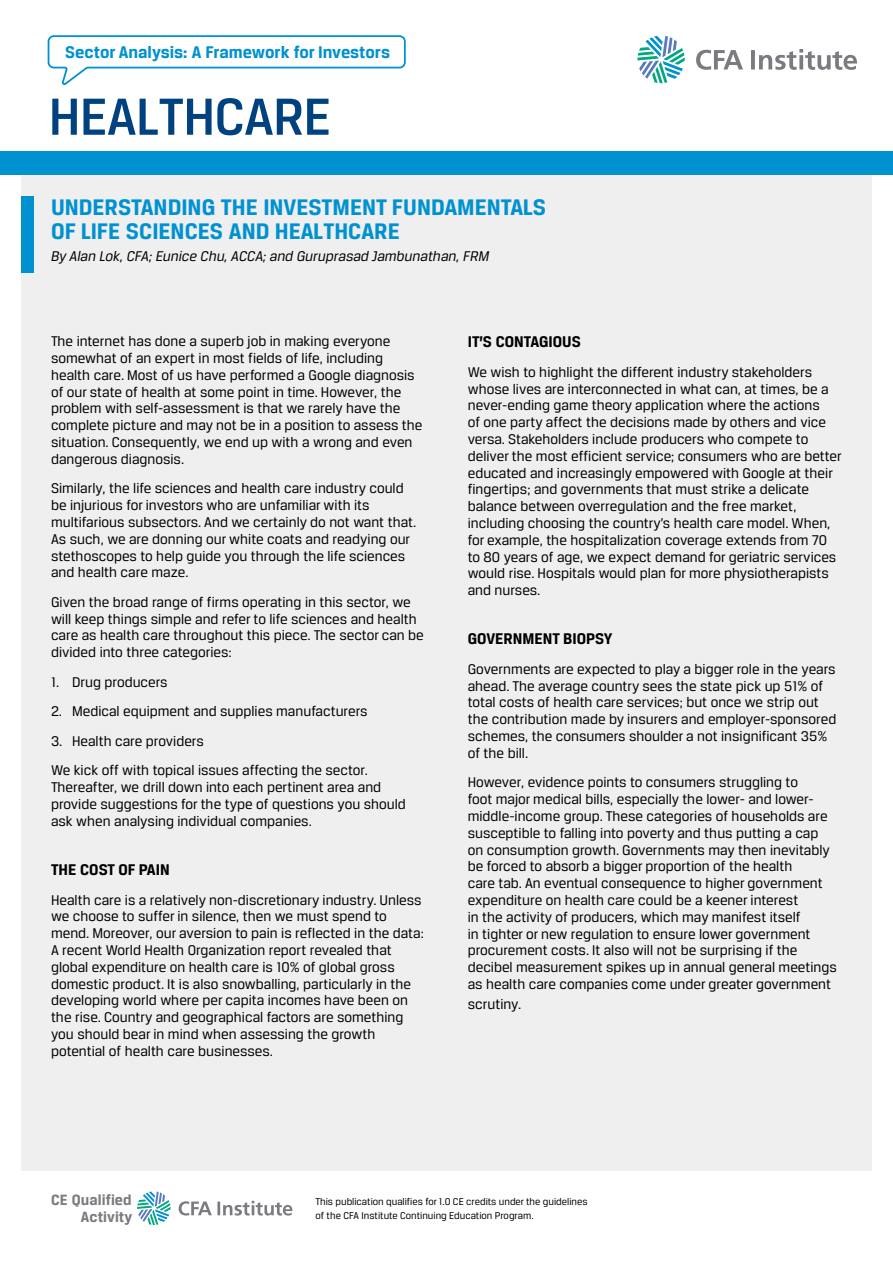
<style>
.page{position:relative;width:893px;height:1263px;background:#fff}
.page>*{position:absolute;margin:0;border:0;box-sizing:border-box;transform-origin:0 0}
.t1{font:500 55.5px "CFA Breuer Text";letter-spacing:-.01em;color:#004180}
.t2{font:700 24px/24px "CFA Breuer Text";color:#0091d1}
.t3{font:700 18px "CFA Breuer Text";color:#0091d1}
.t4{font:700 16.5px "CFA Breuer Text";color:#000}
.t5{font:700 15.75px/17px "CFA Breuer Text";letter-spacing:.005em;color:#7b7a80;text-align:right}
.t6{font:15px/16.8px "CFA Breuer Text";color:#000}
.t7{font:italic 15px "CFA Breuer Text";color:#000}
.t8{font:10.5px/13.5px "CFA Breuer Text";color:#000}
</style>
<div class="page">
<svg style="left:47px;top:35px;width:359px;height:50px"></svg>
<svg style="left:637px;top:36px;width:48px;height:47px"></svg>
<svg style="left:696px;top:50px;width:47px;height:20px"></svg>
<hr style="left:751px;top:50px;width:4px;height:19px;background:#7b7a80">
<svg style="left:759px;top:49px;width:98px;height:21px"></svg>
<div style="left:21px;top:171px;width:851px;height:999px;background:#efeff0"></div>
<div style="left:21px;top:196px;width:13px;height:77px;background:#0091d1"></div>
<div style="left:0;top:151px;width:893px;height:23px;background:#0091d1"></div>
<svg style="left:137px;top:1191px;width:34px;height:34px"></svg>
<svg style="left:179px;top:1201px;width:33px;height:14px"></svg>
<hr style="left:217px;top:1201px;width:3px;height:14px;background:#7b7a80">
<svg style="left:223px;top:1201px;width:69px;height:14px"></svg>
<p class="t3" style="left:65px;top:42px;width:326px">Sector Analysis: A Framework for Investors</p>
<h1 class="t1" style="left:49px;top:86px;width:284px">HEALTHCARE</h1>
<h2 class="t2" style="left:51px;top:195px;width:497px">UNDERSTANDING THE INVESTMENT FUNDAMENTALS<br>OF LIFE SCIENCES AND HEALTHCARE</h2>
<p class="t7" style="left:51px;top:247px;width:440px">By Alan Lok, CFA; Eunice Chu, ACCA; and Guruprasad Jambunathan, FRM</p>
<p class="t6" style="left:51px;top:333px;width:373px">The internet has done a superb job in making everyone somewhat of an expert in most fields of life, including health care. Most of us have performed a Google diagnosis of our state of health at some point in time. However, the problem with self-assessment is that we rarely have the complete picture and may not be in a position to assess the situation. Consequently, we end up with a wrong and even dangerous diagnosis.</p>
<p class="t6" style="left:51px;top:480px;width:367px">Similarly, the life sciences and health care industry could be injurious for investors who are unfamiliar with its multifarious subsectors. And we certainly do not want that.<br>As such, we are donning our white coats and readying our stethoscopes to help guide you through the life sciences and health care maze.</p>
<p class="t6" style="left:51px;top:593px;width:374px">Given the broad range of firms operating in this sector, we will keep things simple and refer to life sciences and health care as health care throughout this piece. The sector can be divided into three categories:</p>
<p class="t6" style="left:51px;top:673px;width:118px">1. Drug producers</p>
<p class="t6" style="left:51px;top:703px;width:318px">2. Medical equipment and supplies manufacturers</p>
<p class="t6" style="left:51px;top:726px;width:318px;line-height:29.5px">3. Health care providers<br>We kick off with topical issues affecting the sector.</p>
<p class="t6" style="left:51px;top:779px;width:356px">Thereafter, we drill down into each pertinent area and provide suggestions for the type of questions you should ask when analysing individual companies.</p>
<p class="t4" style="left:51px;top:860px;width:120px">THE COST OF PAIN</p>
<p class="t6" style="left:51px;top:891px;width:374px">Health care is a relatively non-discretionary industry. Unless we choose to suffer in silence, then we must spend to mend. Moreover, our aversion to pain is reflected in the data:<br>A recent World Health Organization report revealed that global expenditure on health care is 10% of global gross domestic product. It is also snowballing, particularly in the developing world where per capita incomes have been on the rise. Country and geographical factors are something you should bear in mind when assessing the growth potential of health care businesses.</p>
<p class="t4" style="left:468px;top:332px;width:115px">IT’S CONTAGIOUS</p>
<p class="t6" style="left:468px;top:363px;width:376px">We wish to highlight the different industry stakeholders whose lives are interconnected in what can, at times, be a never-ending game theory application where the actions<br>of one party affect the decisions made by others and vice versa. Stakeholders include producers who compete to deliver the most efficient service; consumers who are better educated and increasingly empowered with Google at their fingertips; and governments that must strike a delicate balance between overregulation and the free market, including choosing the country’s health care model. When, for example, the hospitalization coverage extends from 70 to 80 years of age, we expect demand for geriatric services would rise. Hospitals would plan for more physiotherapists and nurses.</p>
<p class="t4" style="left:468px;top:629px;width:146px">GOVERNMENT BIOPSY</p>
<p class="t6" style="left:468px;top:660px;width:370px">Governments are expected to play a bigger role in the years ahead. The average country sees the state pick up 51% of total costs of health care services; but once we strip out the contribution made by insurers and employer-sponsored schemes, the consumers shoulder a not insignificant 35% of the bill.</p>
<p class="t6" style="left:468px;top:774px;width:371px">However, evidence points to consumers struggling to<br>foot major medical bills, especially the lower- and lower&shy;middle-income group. These categories of households are susceptible to falling into poverty and thus putting a cap on consumption growth. Governments may then inevitably be forced to absorb a bigger proportion of the health<br>care tab. An eventual consequence to higher government expenditure on health care could be a keener interest<br>in the activity of producers, which may manifest itself<br>in tighter or new regulation to ensure lower government procurement costs. It also will not be surprising if the decibel measurement spikes up in annual general meetings as health care companies come under greater government</p>
<p class="t6" style="left:468px;top:995px;width:55px">scrutiny.</p>
<p class="t5" style="left:51px;top:1191px;width:83px">CE Qualified<br>Activity</p>
<p class="t8" style="left:315px;top:1195px;width:274px">This publication qualifies for 1.0 CE credits under the guidelines of the CFA Institute Continuing Education Program.</p>
</div>
